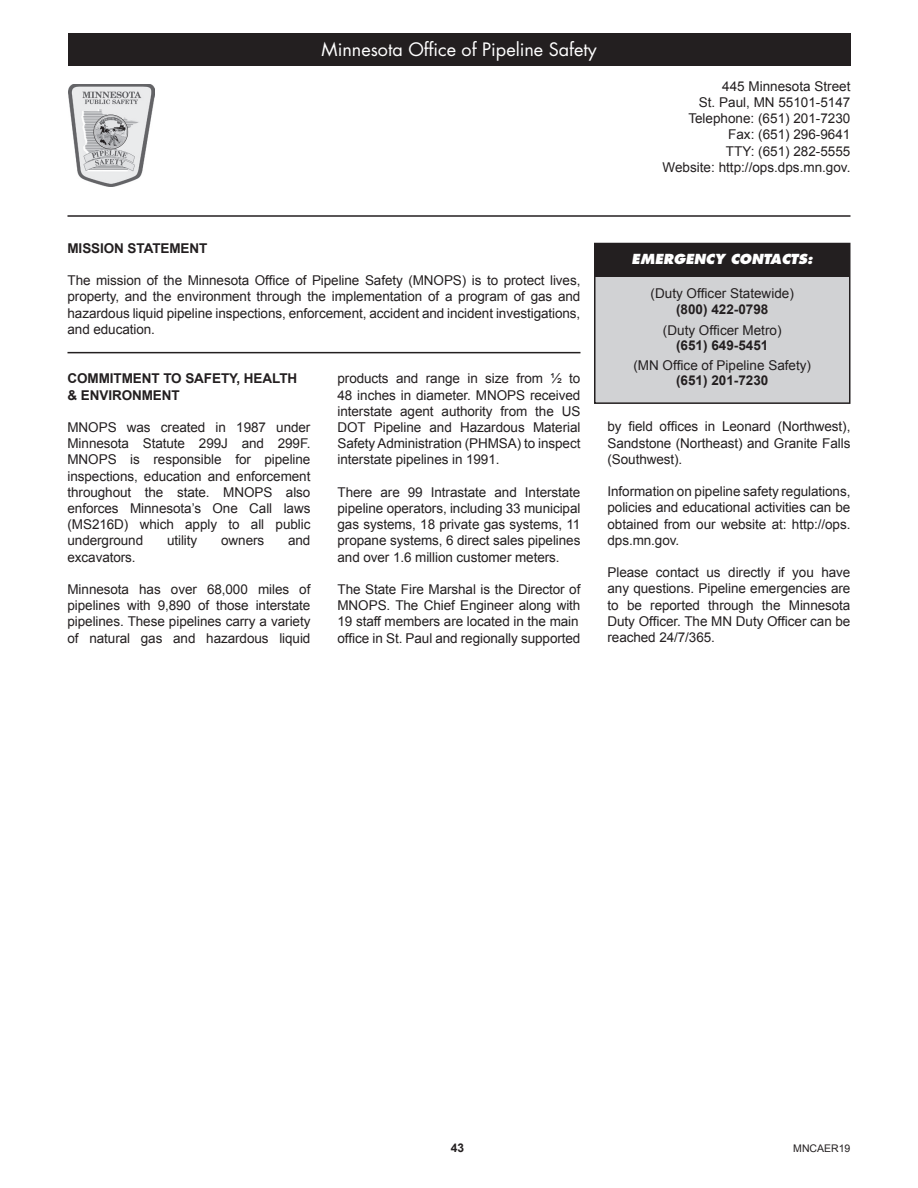
<style>
.page{position:relative;width:918px;height:1188px;background:#fff}
.page>*{position:absolute;margin:0;border:0;box-sizing:border-box;transform-origin:0 0}
.t1{font:18px "Futura";color:#fff}
.t2{font:13.5px/16.2px "Arial";letter-spacing:-.005em;color:#231f20;text-align:justify}
.t3{font:700 13.5px/16.2px "Arial";letter-spacing:-.005em;color:#231f20}
.t4{font:italic 800 13.5px "Futura";color:#fff}
.t5{font:700 12px "Arial";color:#231f20}
.t6{font:10.5px "Arial";color:#231f20}
</style>
<div class="page">
<hr style="left:68px;top:215px;width:783px;height:2px;background:#231f20">
<div style="left:68px;top:34px;width:783px;height:32px;background:#231f20"></div>
<div style="left:595px;top:244px;width:255px;height:159px;background:#d1d2d4"></div>
<div style="left:594px;top:243px;width:257px;height:161px;border:2px solid #231f20"></div>
<div style="left:594px;top:243px;width:256px;height:34px;background:#231f20"></div>
<hr style="left:68px;top:352px;width:513px;height:1px;background:#231f20">
<img style="left:69px;top:84px;width:86px;height:102px">
<p class="t1" style="left:322px;top:38px;width:277px">Minnesota Office of Pipeline Safety</p>
<p class="t2" style="left:722px;top:78px;width:130px">445 Minnesota Street</p>
<p class="t2" style="left:699px;top:94px;width:153px">St. Paul, MN 55101-5147</p>
<p class="t2" style="left:688px;top:111px;width:164px">Telephone: (651) 201-7230</p>
<p class="t2" style="left:728px;top:127px;width:124px">Fax: (651) 296-9641</p>
<p class="t2" style="left:726px;top:143px;width:126px">TTY: (651) 282-5555</p>
<p class="t2" style="left:663px;top:159px;width:189px">Website: http://ops.dps.mn.gov.</p>
<p class="t3" style="left:68px;top:240px;width:141px">MISSION STATEMENT</p>
<p class="t2" style="left:68px;top:273px;width:514px">The mission of the Minnesota Office of Pipeline Safety (MNOPS) is to protect lives, property, and the environment through the implementation of a program of gas and hazardous liquid pipeline inspections, enforcement, accident and incident investigations, and education.</p>
<p class="t3" style="left:68px;top:371px;width:231px">COMMITMENT TO SAFETY, HEALTH &amp; ENVIRONMENT</p>
<p class="t2" style="left:68px;top:419px;width:245px">MNOPS was created in 1987 under Minnesota Statute 299J and 299F.<br>MNOPS is responsible for pipeline inspections, education and enforcement throughout the state. MNOPS also enforces Minnesota’s One Call laws (MS216D) which apply to all public underground</p>
<p class="t2" style="left:338px;top:371px;width:244px">products and range in size from ½ to 48 inches in diameter. MNOPS received interstate agent authority from the US DOT Pipeline and Hazardous Material Safety Administration (PHMSA) to inspect interstate pipelines in 1991.</p>
<p class="t2" style="left:338px;top:484px;width:244px">There are 99 Intrastate and Interstate pipeline operators, including 33 municipal gas systems, 18 private gas systems, 11 propane systems, 6 direct sales pipelines and over 1.6 million customer meters.</p>
<p class="t2" style="left:338px;top:581px;width:244px">The State Fire Marshal is the Director of MNOPS. The Chief Engineer along with 19 staff members are located in the main</p>
<p class="t2" style="left:338px;top:630px;width:244px">office in St. Paul and regionally supported</p>
<p class="t2" style="left:167px;top:533px;width:32px">utility</p>
<p class="t2" style="left:221px;top:533px;width:45px">owners</p>
<p class="t2" style="left:288px;top:533px;width:24px">and</p>
<p class="t2" style="left:68px;top:549px;width:70px">excavators.</p>
<p class="t2" style="left:68px;top:581px;width:244px">Minnesota has over 68,000 miles of pipelines with 9,890 of those interstate pipelines. These pipelines carry a variety of natural gas and hazardous liquid</p>
<p class="t4" style="left:632px;top:250px;width:183px">EMERGENCY CONTACTS:</p>
<p class="t2" style="left:651px;top:285px;width:145px">(Duty Officer Statewide)</p>
<p class="t3" style="left:676px;top:302px;width:94px">(800) 422-0798</p>
<p class="t2" style="left:663px;top:322px;width:120px">(Duty Officer Metro)</p>
<p class="t3" style="left:676px;top:337px;width:94px">(651) 649-5451</p>
<p class="t2" style="left:633px;top:358px;width:179px">(MN Office of Pipeline Safety)</p>
<p class="t3" style="left:676px;top:373px;width:94px">(651) 201-7230</p>
<p class="t2" style="left:608px;top:419px;width:244px">by field offices in Leonard (Northwest), Sandstone (Northeast) and Granite Falls (Southwest).</p>
<p class="t2" style="left:608px;top:483px;width:244px">Information on pipeline safety regulations, policies and educational activities can be obtained from our website at: http://ops. dps.mn.gov.</p>
<p class="t2" style="left:608px;top:564px;width:244px">Please contact us directly if you have any questions. Pipeline emergencies are to be reported through the Minnesota Duty Officer. The MN Duty Officer can be reached 24/7/365.</p>
<p class="t5" style="left:451px;top:1140px;width:15px">43</p>
<p class="t6" style="left:793px;top:1141px;width:59px">MNCAER19</p>
</div>
